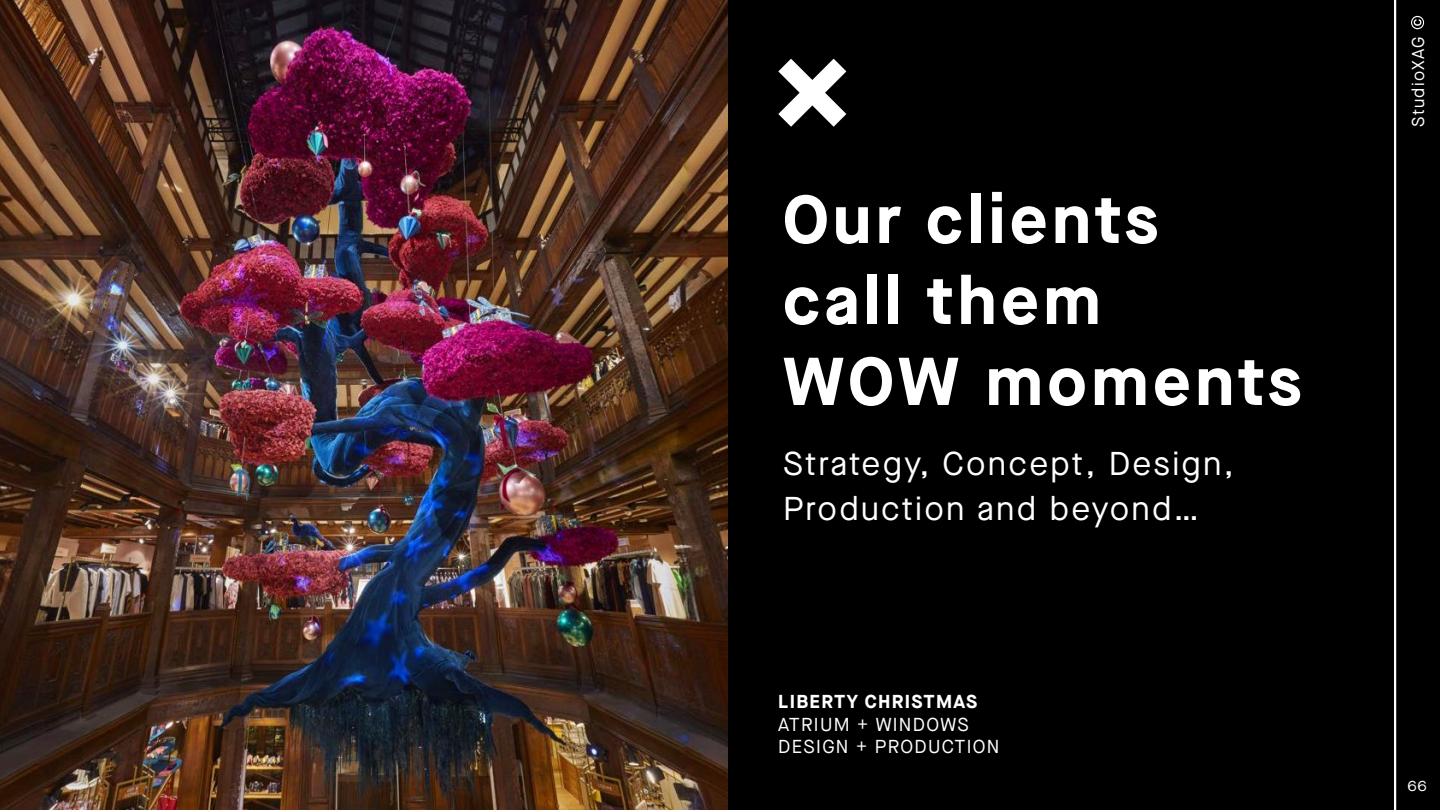
<style>
.page{position:relative;width:1440px;height:810px;background:#000}
.page>*{position:absolute;margin:0;border:0;box-sizing:border-box;transform-origin:0 0}
.t1{font:700 67.5px/81px "Maison Neue";letter-spacing:.07em;color:#fff}
.t2{font:33px/45px "Maison Neue";letter-spacing:.07em;color:#fff}
.t3{font:18.75px/22.5px "Maison Neue";letter-spacing:.07em;color:#fff}
.t4{font:700 18.75px "Maison Neue";letter-spacing:.07em;color:#fff}
.t5{font:17.25px "Maison Neue";letter-spacing:.07em;color:#fff}
.t6{font:15px "Maison Neue";color:#fff}
</style>
<div class="page">
<img style="left:0;top:0;width:728px;height:810px">
<svg style="left:778px;top:59px;width:68px;height:68px"></svg>
<hr style="left:1394px;top:0;width:2px;height:810px;background:#fff">
<svg style="left:1411px;top:16px;width:13px;height:13px"></svg>
<h1 class="t1" style="left:783px;top:177px;width:520px">Our clients<br>call them<br>WOW moments</h1>
<p class="t2" style="left:783px;top:441px;width:452px">Strategy, Concept, Design,<br>Production and beyond…</p>
<p class="t4" style="left:778px;top:688px;width:200px">LIBERTY CHRISTMAS</p>
<p class="t3" style="left:778px;top:713px;width:223px">ATRIUM + WINDOWS<br>DESIGN + PRODUCTION</p>
<p class="t5" style="left:1407px;top:127px;width:91px;rotate:-90deg">StudioXAG</p>
<p class="t6" style="left:1407px;top:776px;width:21px">66</p>
</div>
